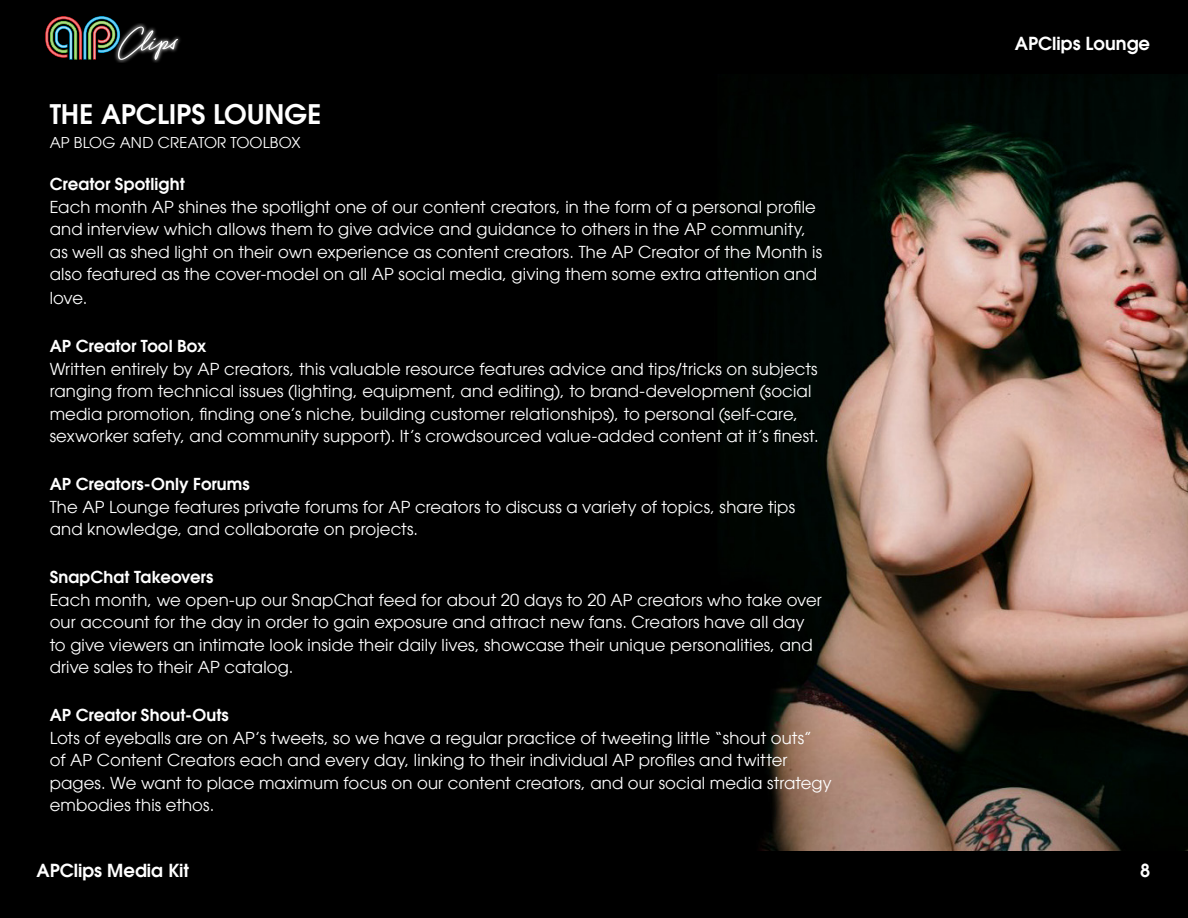
<style>
.page{position:relative;width:1188px;height:918px;background:#fff}
.page>*{position:absolute;margin:0;border:0;box-sizing:border-box;transform-origin:0 0}
.Basic_APClips_Paragr{font:600 27px "Avant Garde LT";color:#fff}
.t1{font:600 18px "Avant Garde LT";color:#fff}
.Basic_APClips_Paragr-2{font:16.5px/22.5px "Avant Garde LT";letter-spacing:.01em;color:#fff}
.Basic_APClips_Paragr-3{font:600 16.5px "Avant Garde LT";letter-spacing:.005em;color:#fff}
.Basic_APClips_Paragr-4{font:15px "Avant Garde LT";letter-spacing:.01em;color:#fff}
</style>
<div class="page">
<div style="left:0;top:0;width:1188px;height:77px;background:#000"></div>
<div style="left:0;top:841px;width:1188px;height:77px;background:#000"></div>
<img style="left:116px;top:37px;width:64px;height:26px">
<svg style="left:45px;top:16px;width:133px;height:44px"></svg>
<div style="left:0;top:70px;width:1188px;height:784px;background:#000"></div>
<img style="left:759px;top:79px;width:429px;height:771px">
<p class="Basic_APClips_Paragr" style="left:50px;top:96px;width:273px">THE APCLIPS LOUNGE</p>
<p class="Basic_APClips_Paragr-4" style="left:50px;top:133px;width:252px">AP BLOG AND CREATOR TOOLBOX</p>
<p class="Basic_APClips_Paragr-3" style="left:50px;top:174px;width:136px">Creator Spotlight</p>
<p class="Basic_APClips_Paragr-2" style="left:50px;top:196px;width:774px">Each month AP shines the spotlight one of our content creators, in the form of a personal profile and interview which allows them to give advice and guidance to others in the AP community, as well as shed light on their own experience as content creators. The AP Creator of the Month is also featured as the cover-model on all AP social media, giving them some extra attention and</p>
<p class="Basic_APClips_Paragr-2" style="left:50px;top:287px;width:39px">love.</p>
<p class="Basic_APClips_Paragr-3" style="left:50px;top:336px;width:158px">AP Creator Tool Box</p>
<p class="Basic_APClips_Paragr-2" style="left:50px;top:358px;width:771px">Written entirely by AP creators, this valuable resource features advice and tips/tricks on subjects ranging from technical issues (lighting, equipment, and editing), to brand-development (social media promotion, finding one’s niche, building customer relationships), to personal (self-care, sexworker safety, and community support). It’s crowdsourced value-added content at it’s finest.</p>
<p class="Basic_APClips_Paragr-3" style="left:50px;top:474px;width:202px">AP Creators-Only Forums</p>
<p class="Basic_APClips_Paragr-2" style="left:50px;top:496px;width:747px">The AP Lounge features private forums for AP creators to discuss a variety of topics, share tips and knowledge, and collaborate on projects.</p>
<p class="Basic_APClips_Paragr-3" style="left:50px;top:567px;width:165px">SnapChat Takeovers</p>
<p class="Basic_APClips_Paragr-2" style="left:50px;top:589px;width:774px">Each month, we open-up our SnapChat feed for about 20 days to 20 AP creators who take over our account for the day in order to gain exposure and attract new fans. Creators have all day to give viewers an intimate look inside their daily lives, showcase their unique personalities, and drive sales to their AP catalog.</p>
<p class="Basic_APClips_Paragr-3" style="left:50px;top:705px;width:181px">AP Creator Shout-Outs</p>
<p class="Basic_APClips_Paragr-2" style="left:50px;top:727px;width:783px">Lots of eyeballs are on AP’s tweets, so we have a regular practice of tweeting little “shout outs” of AP Content Creators each and every day, linking to their individual AP profiles and twitter pages. We want to place maximum focus on our content creators, and our social media strategy embodies this ethos.</p>
<p class="t1" style="left:1015px;top:32px;width:137px">APClips Lounge</p>
<p class="t1" style="left:36px;top:858px;width:154px">APClips Media Kit</p>
<p class="t1" style="left:1140px;top:858px;width:12px">8</p>
</div>
